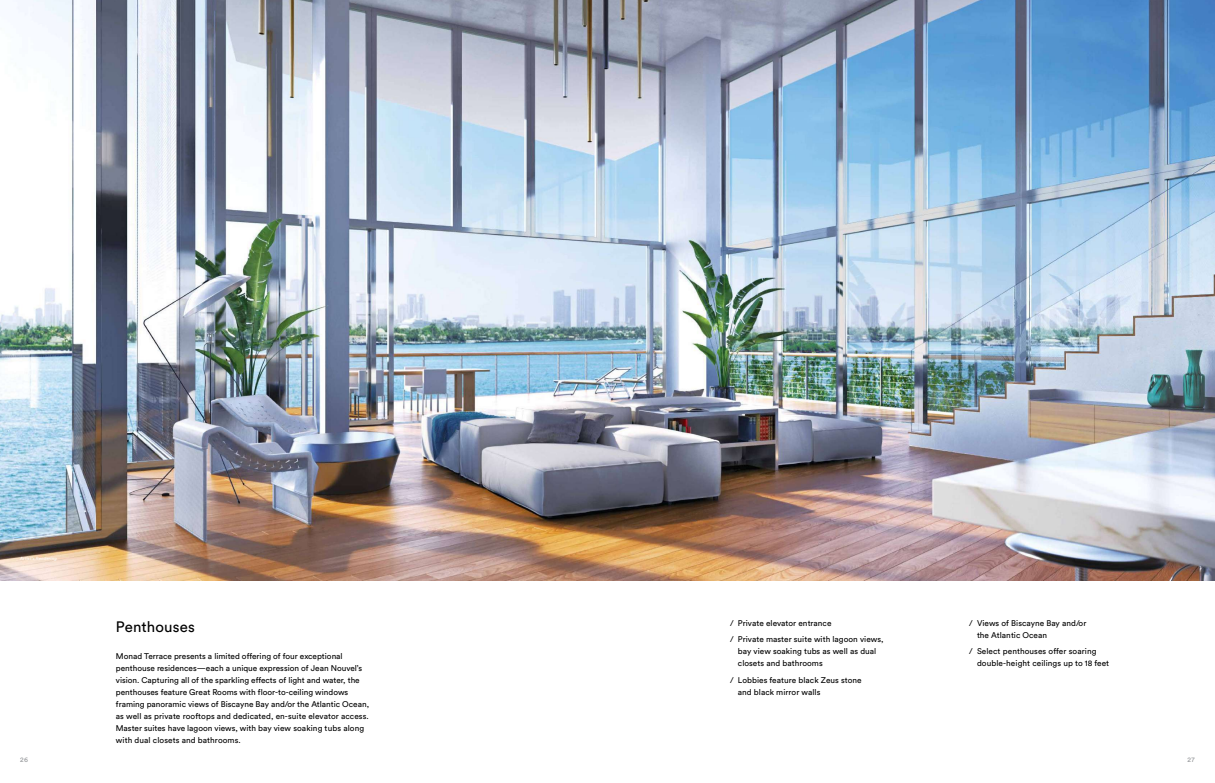
<style>
.page{position:relative;width:1215px;height:783px;background:#fff}
.page>*{position:absolute;margin:0;border:0;box-sizing:border-box;transform-origin:0 0}
.t1{font:15px "Circular Std";letter-spacing:.01em;color:#000}
.t2{font:8.25px/12px "Circular Std";color:#000}
.t3{font:6.75px "Circular Std";color:#939598}
.t4{font:italic 4.5px "Circular Std";letter-spacing:.02em;color:#fff}
</style>
<div class="page">
<img style="left:0;top:0;width:1215px;height:580px">
<p class="t4" style="left:20px;top:556px;width:38px">Artist’s Rendering</p>
<h1 class="t1" style="left:116px;top:617px;width:81px">Penthouses</h1>
<p class="t2" style="left:116px;top:650px;width:255px">Monad Terrace presents a limited offering of four exceptional penthouse residences—each a unique expression of Jean Nouvel’s vision. Capturing all of the sparkling effects of light and water, the penthouses feature Great Rooms with floor-to-ceiling windows framing panoramic views of Biscayne Bay and/or the Atlantic Ocean, as well as private rooftops and dedicated, en-suite elevator access.<br>Master suites have lagoon views, with bay view soaking tubs along with dual closets and bathrooms.</p>
<p class="t2" style="left:730px;top:615px;width:155px;line-height:16.4px">/ Private elevator entrance<br>/ Private master suite with lagoon views,</p>
<p class="t2" style="left:738px;top:645px;width:140px">bay view soaking tubs as well as dual closets and bathrooms</p>
<p class="t2" style="left:738px;top:674px;width:125px;text-indent:-8px">/ Lobbies feature black Zeus stone and black mirror walls</p>
<p class="t2" style="left:977px;top:617px;width:111px;text-indent:-8px">/ Views of Biscayne Bay and/or the Atlantic Ocean</p>
<p class="t2" style="left:977px;top:645px;width:134px;text-indent:-8px">/ Select penthouses offer soaring double-height ceilings up to 18 feet</p>
<p class="t3" style="left:20px;top:755px;width:9px">26</p>
<p class="t3" style="left:1187px;top:755px;width:9px">27</p>
</div>
